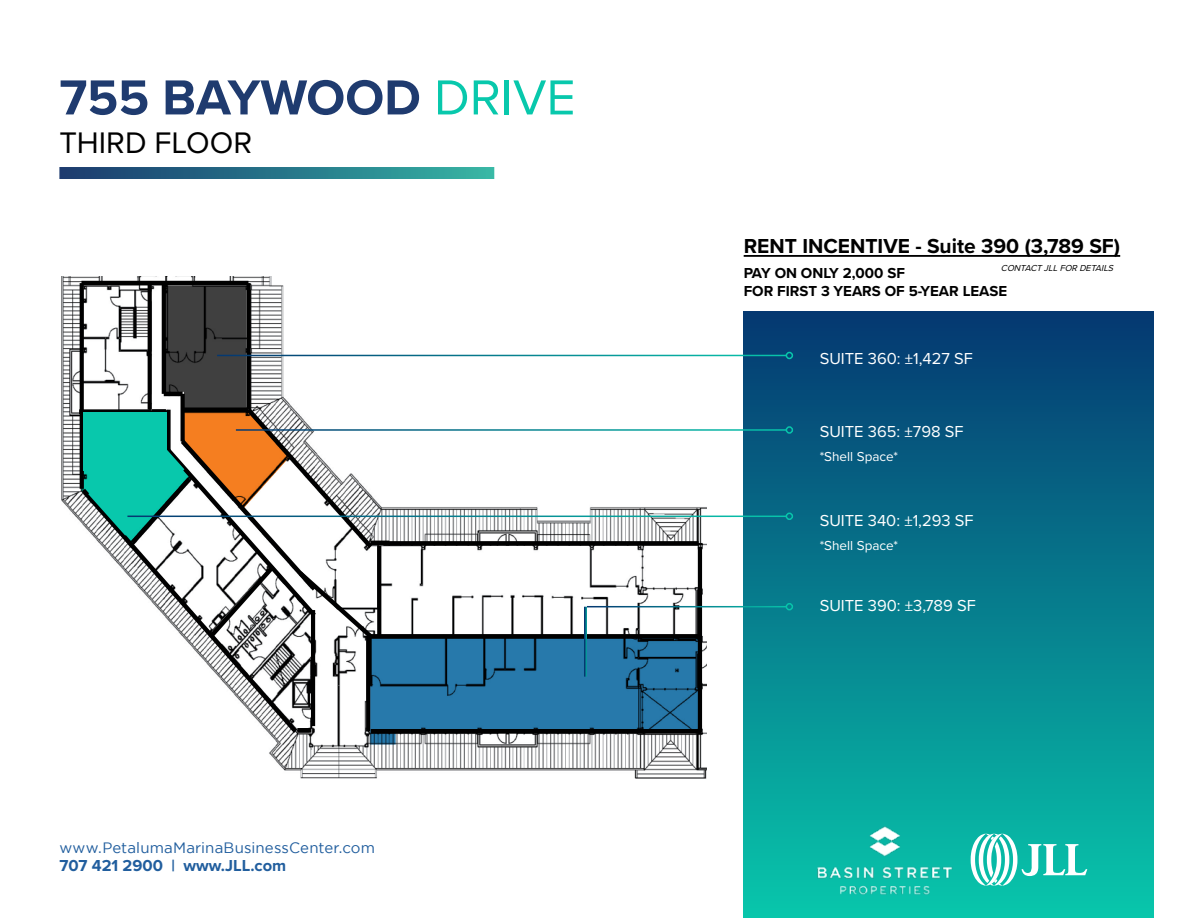
<style>
.page{position:relative;width:1188px;height:918px;background:#fff}
.page>*{position:absolute;margin:0;border:0;box-sizing:border-box;transform-origin:0 0}
.t1{font:700 51px "Proxima Nova";color:#1f3b6f}
.t2{font:30.9px "Proxima Nova";color:#000}
.t3{font:700 21px "Proxima Nova";color:#000}
.t4{font:16.5px "Proxima Nova";color:#fff}
.t5{font:700 16.5px "Proxima Nova";color:#215e9e}
.t6{font:700 15px "Proxima Nova";color:#000}
.t7{font:15px "Gotham";letter-spacing:.01em;color:#215e9e}
.t8{font:13.5px "Proxima Nova";color:#fff}
.t9{font:italic 9px "Proxima Nova";color:#000}
.s1{font-weight:400;color:#08c8ac}
</style>
<div class="page">
<div style="left:744px;top:311px;width:410px;height:607px;background:linear-gradient(to bottom,#053871,#08c7ac)"></div>
<hr style="left:744px;top:255px;width:376px;height:2px;background:#000">
<svg style="left:971px;top:834px;width:116px;height:51px"></svg>
<img style="left:810px;top:822px;width:150px;height:74px">
<svg style="left:59px;top:167px;width:435px;height:12px;background:#277689"></svg>
<img style="left:61px;top:277px;width:645px;height:502px">
<hr style="left:81px;top:281px;width:167px;height:4px;background:#000">
<hr style="left:162px;top:283px;width:4px;height:111px;background:#000">
<div style="left:371px;top:634px;width:329px;height:5px;background:#000"></div>
<div style="left:147px;top:283px;width:5px;height:127px;background:#000"></div>
<hr style="left:80px;top:283px;width:4px;height:206px;background:#000">
<div style="left:246px;top:283px;width:5px;height:127px;background:#000"></div>
<hr style="left:236px;top:429px;width:550px;height:2px;background:#fff">
<div style="left:786px;top:426px;width:7px;height:8px;border:2px solid #fff;border-radius:50%"></div>
<svg style="left:81px;top:286px;width:618px;height:459px"></svg>
<hr style="left:127px;top:516px;width:659px;height:1px;background:#fff">
<div style="left:786px;top:513px;width:7px;height:7px;border:2px solid #fff;border-radius:50%"></div>
<hr style="left:217px;top:355px;width:569px;height:1px;background:#fff">
<div style="left:786px;top:352px;width:7px;height:7px;border:2px solid #fff;border-radius:50%"></div>
<hr style="left:587px;top:606px;width:199px;height:1px;background:#fff">
<div style="left:786px;top:603px;width:7px;height:7px;border:2px solid #fff;border-radius:50%"></div>
<hr style="left:584px;top:607px;width:3px;height:70px;background:#fff">
<h1 class="t1" style="left:59px;top:59px;width:518px">755 BAYWOOD <span class="s1">DRIVE</span></h1>
<h2 class="t2" style="left:59px;top:120px;width:194px">THIRD FLOOR</h2>
<p class="t7" style="left:59px;top:840px;width:317px">www.PetalumaMarinaBusinessCenter.com</p>
<p class="t5" style="left:59px;top:853px;width:228px">707 421 2900 | www.JLL.com</p>
<p class="t3" style="left:744px;top:230px;width:378px">RENT INCENTIVE - Suite 390 (3,789 SF)</p>
<p class="t6" style="left:744px;top:262px;width:163px">PAY ON ONLY 2,000 SF</p>
<p class="t9" style="left:1001px;top:261px;width:117px">CONTACTJLLFOR DETAILS</p>
<p class="t6" style="left:744px;top:280px;width:265px">FOR FIRST 3 YEARS OF 5-YEAR LEASE</p>
<p class="t4" style="left:820px;top:346px;width:155px">SUITE 360: ±1,427 SF</p>
<p class="t4" style="left:820px;top:419px;width:146px">SUITE 365: ±798 SF</p>
<p class="t8" style="left:820px;top:446px;width:80px">*Shell Space*</p>
<p class="t4" style="left:820px;top:508px;width:156px">SUITE 340: ±1,293 SF</p>
<p class="t8" style="left:820px;top:535px;width:80px">*Shell Space*</p>
<p class="t4" style="left:820px;top:593px;width:158px">SUITE 390: ±3,789 SF</p>
</div>
